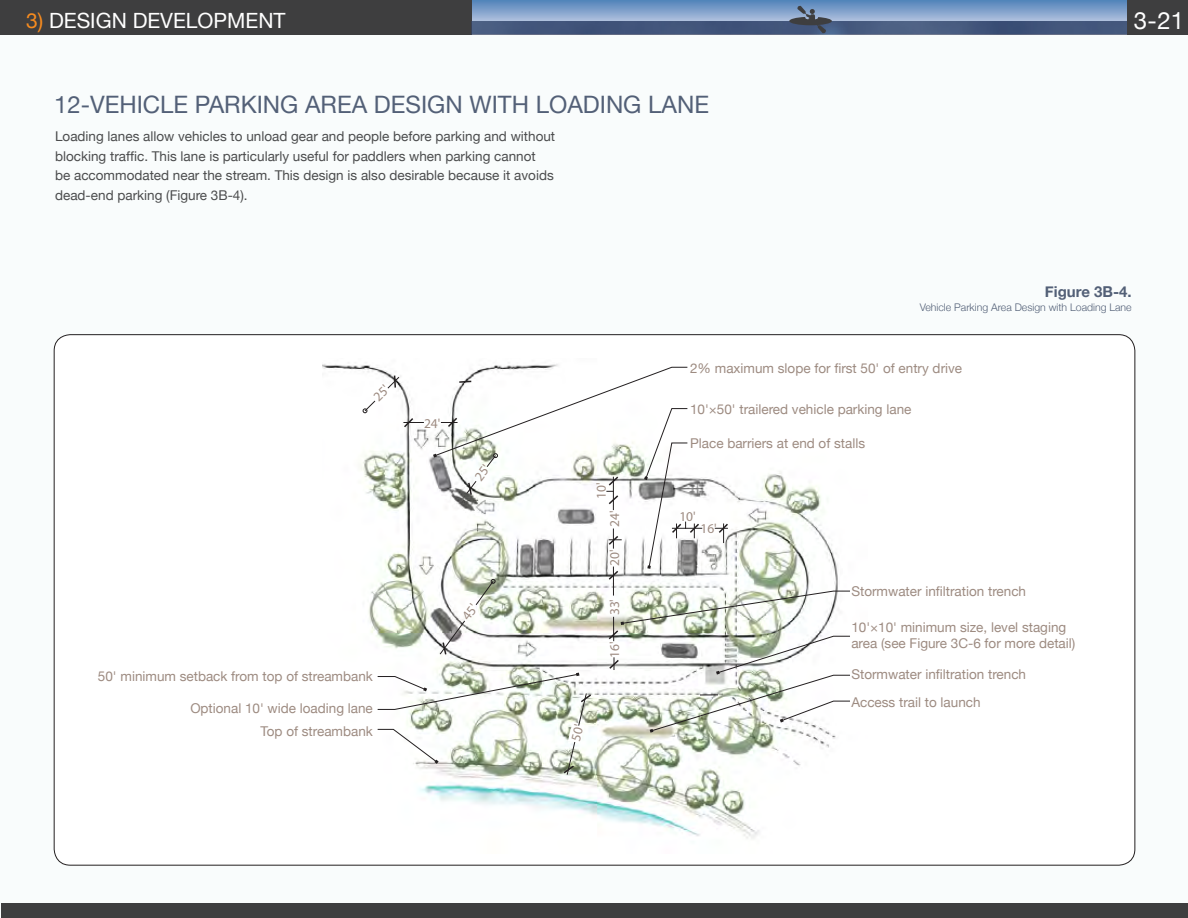
<style>
.page{position:relative;width:1188px;height:918px;background:#f9fcfc}
.page>*{position:absolute;margin:0;border:0;box-sizing:border-box;transform-origin:0 0}
.t1{font:24px "Helvetica Neue";color:#536077}
.t2{font:24px "Helvetica Neue";color:#fff}
.t3{font:21px "Helvetica Neue";color:#fff}
.figure_captions{font:700 15px "Helvetica Neue";color:#536077}
.Figure_Body{font:13.5px/16.5px "Helvetica Neue";color:#9d8b81}
.body{font:13.5px/19.5px "Helvetica Neue";color:#4b4c4d}
.t4{font:13.5px "Myriad Pro";color:#9d8b81}
.figure_captions-2{font:300 10.5px "Helvetica Neue";color:#536077}
.s1{color:#f68b1f}
</style>
<div class="page">
<svg style="left:472px;top:21px;width:655px;height:1px"></svg>
<div style="left:1px;top:903px;width:1187px;height:15px;background:#3e3e3f"></div>
<svg style="left:472px;top:0;width:655px;height:21px;background:#7fa0ca"></svg>
<div style="left:0;top:0;width:472px;height:34px;background:#3e3e3f"></div>
<img style="left:472px;top:22px;width:655px;height:12px">
<div style="left:1127px;top:0;width:61px;height:34px;background:#3e3e3f"></div>
<div style="left:54px;top:335px;width:1081px;height:530px;background:#fff;border-radius:16px"></div>
<img style="left:322px;top:364px;width:437px;height:475px">
<svg style="left:789px;top:5px;width:43px;height:29px"></svg>
<svg style="left:363px;top:367px;width:487px;height:408px"></svg>
<h2 class="t3" style="left:26px;top:8px;width:261px"><span class="s1">3)</span> DESIGN DEVELOPMENT</h2>
<h1 class="t2" style="left:1134px;top:6px;width:52px">3-21</h1>
<p class="t1" style="left:54px;top:90px;width:657px">12-VEHICLE PARKING AREA DESIGN WITH LOADING LANE</p>
<p class="body" style="left:55px;top:127px;width:502px">Loading lanes allow vehicles to unload gear and people before parking and without blocking traffic. This lane is particularly useful for paddlers when parking cannot<br>be accommodated near the stream. This design is also desirable because it avoids dead-end parking (Figure 3B-4).</p>
<p class="figure_captions" style="left:1045px;top:282px;width:88px">Figure 3B-4.</p>
<p class="figure_captions-2" style="left:920px;top:301px;width:213px">Vehicle Parking Area Design with Loading Lane</p>
<p class="t4" style="left:424px;top:416px;width:18px">24'</p>
<p class="Figure_Body" style="left:98px;top:668px;width:276px">50' minimum setback from top of streambank</p>
<p class="Figure_Body" style="left:190px;top:700px;width:184px">Optional 10' wide loading lane</p>
<p class="Figure_Body" style="left:261px;top:723px;width:114px">Top of streambank</p>
<p class="t4" style="left:594px;top:499px;width:18px;rotate:-90deg">10'</p>
<p class="t4" style="left:607px;top:527px;width:18px;rotate:-90deg">24'</p>
<p class="t4" style="left:607px;top:566px;width:18px;rotate:-90deg">20'</p>
<p class="t4" style="left:607px;top:615px;width:18px;rotate:-90deg">33'</p>
<p class="t4" style="left:607px;top:658px;width:18px;rotate:-90deg">16'</p>
<p class="Figure_Body" style="left:690px;top:360px;width:274px">2% maximum slope for first 50' of entry drive</p>
<p class="Figure_Body" style="left:690px;top:401px;width:223px">10'×50' trailered vehicle parking lane</p>
<p class="Figure_Body" style="left:690px;top:435px;width:177px">Place barriers at end of stalls</p>
<p class="t4" style="left:679px;top:509px;width:18px">10'</p>
<p class="t4" style="left:700px;top:521px;width:18px">16'</p>
<p class="Figure_Body" style="left:851px;top:582px;width:176px">Stormwater infiltration trench</p>
<p class="Figure_Body" style="left:851px;top:619px;width:226px">10'×10' minimum size, level staging area (see Figure 3C-6 for more detail)</p>
<p class="Figure_Body" style="left:851px;top:666px;width:176px">Stormwater infiltration trench</p>
<p class="Figure_Body" style="left:851px;top:694px;width:131px">Access trail to launch</p>
</div>
